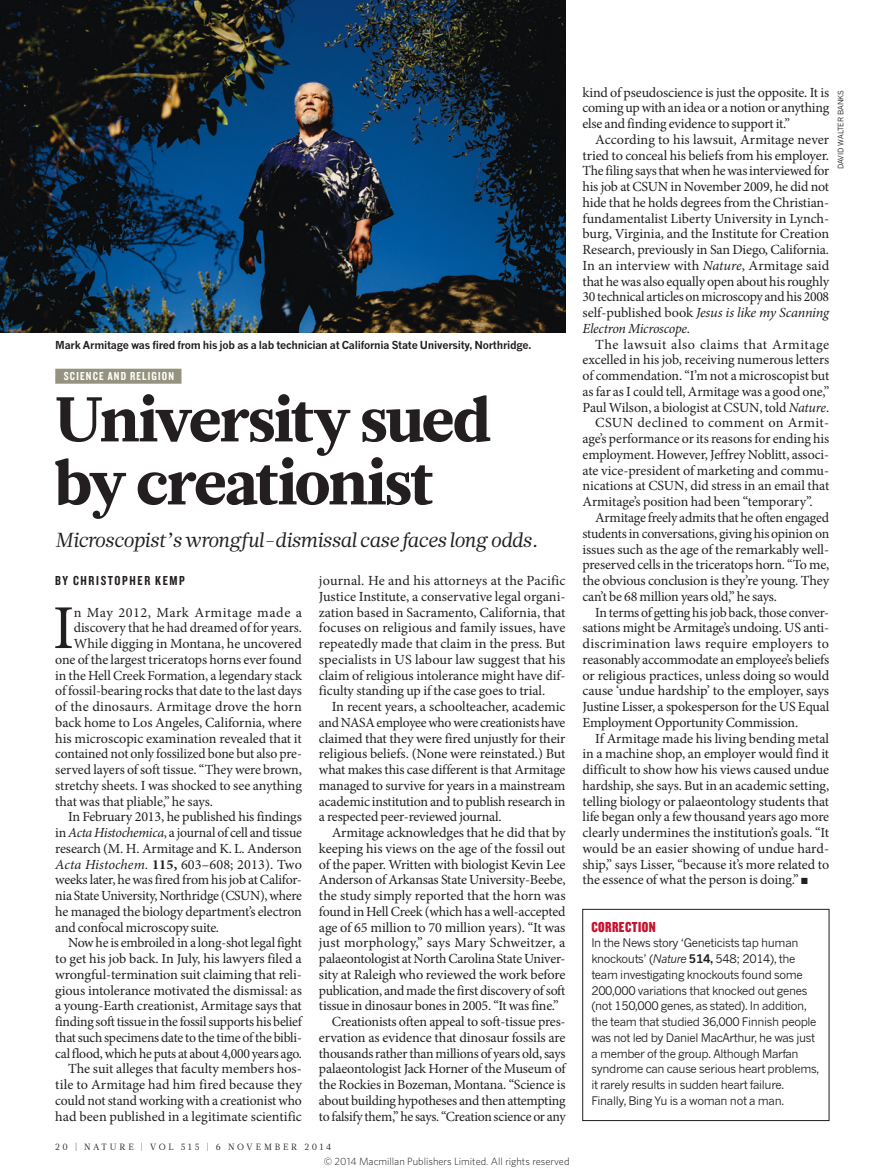
<style>
.page{position:relative;width:893px;height:1174px;background:#fff}
.page>*{position:absolute;margin:0;border:0;box-sizing:border-box;transform-origin:0 0}
.HEAD_42{font:900 63px/63px "Glosa Math";letter-spacing:-.025em;color:#231f20}
.BODY_DROP_CAP{font:62.4px "Minion Pro";color:#231f20}
.INTRO{font:italic 20.25px "Glosa Math";color:#231f20}
.CORRECTION_BOX_HEAD{font:15px "Knockout 69 Full Liteweight";letter-spacing:.03em;color:#c7112f}
.BODY_INDENT{font:13.95px/15.8px "Minion Pro";letter-spacing:-.015em;color:#231f20;text-align:justify}
.BODY_DROP_CAP-2{font:13.95px "Minion Pro";letter-spacing:-.005em;color:#231f20}
.BODY_DROP_CAP-3{font:13.95px "Minion Pro";letter-spacing:.035em;color:#231f20}
.AUTHOR_BYLINE{font:13.5px "Knockout 49 Liteweight";letter-spacing:.12em;color:#231f20}
.SUBJECT_STRAP{font:12px "Knockout 49 Liteweight";letter-spacing:.1em;color:#fff}
.BOX_COPY_1ST_PARA{font:11.7px/15.8px "News Gothic MTOT";letter-spacing:-.03em;color:#231f20}
.PIC_CAPTION{font:700 10.8px "News Gothic MTOT";letter-spacing:-.02em;color:#231f20}
.t1{font:300 10.5px "Whitney";color:#1d1d1b}
.t2{font:9px "Glosa Math";letter-spacing:.3em;color:#231f20}
.PIC_CREDIT{font:7.5px "News Gothic MTOT";color:#231f20}
.s1{font-style:italic}
.s2{font-weight:700}
</style>
<div class="page">
<img style="left:0;top:0;width:566px;height:333px">
<div style="left:55px;top:369px;width:126px;height:15px;background:#95937f"></div>
<p class="PIC_CAPTION" style="left:55px;top:338px;width:478px">Mark Armitage was fired from his job as a lab technician at California State University, Northridge.</p>
<p class="SUBJECT_STRAP" style="left:64px;top:368px;width:112px">SCIENCE AND RELIGION</p>
<p class="HEAD_42" style="left:55px;top:389px;width:437px">University sued by creationist</p>
<p class="INTRO" style="left:55px;top:527px;width:484px">Microscopist’s wrongful-dismissal case faces long odds.</p>
<p class="AUTHOR_BYLINE" style="left:55px;top:572px;width:131px">BY CHRISTOPHER KEMP</p>
<p class="BODY_DROP_CAP" style="left:53px;top:586px;width:23px">I</p>
<p class="BODY_DROP_CAP-3" style="left:74px;top:602px;width:230px">n May 2012, Mark Armitage made a</p>
<p class="BODY_DROP_CAP-2" style="left:74px;top:618px;width:229px">discovery that he had dreamed of for years.</p>
<p class="BODY_DROP_CAP-2" style="left:74px;top:634px;width:230px">While digging in Montana, he uncovered</p>
<p class="BODY_DROP_CAP-2" style="left:55px;top:650px;width:248px">one of the largest triceratops horns ever found</p>
<p class="BODY_DROP_CAP-2" style="left:55px;top:665px;width:248px">in the Hell Creek Formation, a legendary stack</p>
<p class="BODY_DROP_CAP-2" style="left:55px;top:681px;width:248px">of fossil-bearing rocks that date to the last days</p>
<p class="BODY_DROP_CAP-2" style="left:55px;top:697px;width:248px">of the dinosaurs. Armitage drove the horn</p>
<p class="BODY_DROP_CAP-2" style="left:55px;top:713px;width:248px">back home to Los Angeles, California, where</p>
<p class="BODY_DROP_CAP-2" style="left:55px;top:728px;width:248px">his microscopic examination revealed that it</p>
<p class="BODY_DROP_CAP-2" style="left:55px;top:744px;width:248px">contained not only fossilized bone but also pre-</p>
<p class="BODY_DROP_CAP-2" style="left:55px;top:760px;width:248px">served layers of soft tissue. “They were brown,</p>
<p class="BODY_DROP_CAP-2" style="left:55px;top:776px;width:248px">stretchy sheets. I was shocked to see anything</p>
<p class="BODY_DROP_CAP-2" style="left:55px;top:791px;width:159px">that was that pliable,” he says.</p>
<p class="BODY_INDENT" style="left:55px;top:809px;width:248px;text-indent:13px">In February 2013, he published his findings in <span class="s1">Acta Histochemica</span>, a journal of cell and tissue research (M. H. Armitage and K. L. Anderson <span class="s1">Acta Histochem.</span> <span class="s2">115,</span> 603–608; 2013). Two weeks later, he was fired from his job at Califor&shy;nia State University, Northridge (CSUN), where he managed the biology department’s electron and confocal microscopy suite.</p>
<p class="BODY_INDENT" style="left:55px;top:935px;width:248px;text-indent:13px">Now he is embroiled in a long-shot legal fight to get his job back. In July, his lawyers filed a wrongful-termination suit claiming that reli&shy;gious intolerance motivated the dismissal: as a young-Earth creationist, Armitage says that finding soft tissue in the fossil supports his belief that such specimens date to the time of the bibli&shy;cal flood, which he puts at about 4,000 years ago.</p>
<p class="BODY_INDENT" style="left:55px;top:1061px;width:248px;text-indent:13px">The suit alleges that faculty members hos&shy;tile to Armitage had him fired because they could not stand working with a creationist who had been published in a legitimate scientific</p>
<p class="BODY_INDENT" style="left:319px;top:573px;width:248px">journal. He and his attorneys at the Pacific Justice Institute, a conservative legal organi&shy;zation based in Sacramento, California, that focuses on religious and family issues, have repeatedly made that claim in the press. But specialists in US labour law suggest that his claim of religious intolerance might have dif&shy;ficulty standing up if the case goes to trial.</p>
<p class="BODY_INDENT" style="left:319px;top:699px;width:248px;text-indent:13px">In recent years, a schoolteacher, academic and NASA employee who were creationists have claimed that they were fired unjustly for their religious beliefs. (None were reinstated.) But what makes this case different is that Armitage managed to survive for years in a mainstream academic institution and to publish research in a respected peer-reviewed journal.</p>
<p class="BODY_INDENT" style="left:319px;top:825px;width:248px;text-indent:13px">Armitage acknowledges that he did that by keeping his views on the age of the fossil out of the paper. Written with biologist Kevin Lee Anderson of Arkansas State University-Beebe, the study simply reported that the horn was found in Hell Creek (which has a well-accepted age of 65 million to 70 million years). “It was just morphology,” says Mary Schweitzer, a palaeontologist at North Carolina State Univer&shy;sity at Raleigh who reviewed the work before publication, and made the first discovery of soft tissue in dinosaur bones in 2005. “It was fine.”</p>
<p class="BODY_INDENT" style="left:319px;top:1014px;width:248px;text-indent:13px">Creationists often appeal to soft-tissue pres&shy;ervation as evidence that dinosaur fossils are thousands rather than millions of years old, says palaeontologist Jack Horner of the Museum of the Rockies in Bozeman, Montana. “Science is about building hypotheses and then attempting to falsify them,” he says. “Creation science or any</p>
<p class="t2" style="left:55px;top:1141px;width:278px">20 | NATURE | VOL 515 | 6 NOVEMBER 2014</p>
<p class="t1" style="left:324px;top:1154px;width:247px">© 2014 Macmillan Publishers Limited. All rights reserved</p>
<p class="BODY_INDENT" style="left:583px;top:84px;width:248px">kind of pseudoscience is just the opposite. It is coming up with an idea or a notion or anything else and finding evidence to support it.”</p>
<p class="BODY_INDENT" style="left:583px;top:132px;width:248px;text-indent:13px">According to his lawsuit, Armitage never tried to conceal his beliefs from his employer.<br>The filing says that when he was interviewed for his job at CSUN in November 2009, he did not hide that he holds degrees from the Christian&shy;fundamentalist Liberty University in Lynch&shy;burg, Virginia, and the Institute for Creation Research, previously in San Diego, California.<br>In an interview with <span class="s1">Nature</span>, Armitage said that he was also equally open about his roughly 30 technical articles on microscopy and his 2008 self-published book <span class="s1">Jesus is like my Scanning Electron Microscope</span>.</p>
<p class="BODY_INDENT" style="left:583px;top:336px;width:248px;text-indent:13px">The lawsuit also claims that Armitage excelled in his job, receiving numerous letters of commendation. “I’m not a microscopist but as far as I could tell, Armitage was a good one,” Paul Wilson, a biologist at CSUN, told <span class="s1">Nature</span>.</p>
<p class="BODY_INDENT" style="left:583px;top:415px;width:248px;text-indent:13px">CSUN declined to comment on Armit&shy;age’s performance or its reasons for ending his employment. However, Jeffrey Noblitt, associ&shy;ate vice-president of marketing and commu&shy;nications at CSUN, did stress in an email that Armitage’s position had been “temporary”.</p>
<p class="BODY_INDENT" style="left:583px;top:510px;width:248px;text-indent:13px">Armitage freely admits that he often engaged students in conversations, giving his opinion on issues such as the age of the remarkably well&shy;preserved cells in the triceratops horn. “To me, the obvious conclusion is they’re young. They can’t be 68 million years old,” he says.</p>
<p class="BODY_INDENT" style="left:583px;top:604px;width:248px;text-indent:13px">In terms of getting his job back, those conver&shy;sations might be Armitage’s undoing. US anti&shy;discrimination laws require employers to reasonably accommodate an employee’s beliefs or religious practices, unless doing so would cause ‘undue hardship’ to the employer, says Justine Lisser, a spokesperson for the US Equal Employment Opportunity Commission.</p>
<p class="BODY_INDENT" style="left:583px;top:730px;width:248px;text-indent:13px">If Armitage made his living bending metal in a machine shop, an employer would find it difficult to show how his views caused undue hardship, she says. But in an academic setting, telling biology or palaeontology students that life began only a few thousand years ago more clearly undermines the institution’s goals. “It would be an easier showing of undue hard&shy;ship,” says Lisser, “because it’s more related to the essence of what the person is doing.” ■</p>
<p class="CORRECTION_BOX_HEAD" style="left:591px;top:917px;width:66px">CORRECTION</p>
<p class="BOX_COPY_1ST_PARA" style="left:591px;top:935px;width:229px">In the News story ‘Geneticists tap human knockouts’ (<span class="s1">Nature</span> <span class="s2">514,</span> 548; 2014), the team investigating knockouts found some 200,000 variations that knocked out genes (not 150,000 genes, as stated). In addition, the team that studied 36,000 Finnish people was not led by Daniel MacArthur, he was just a member of the group. Although Marfan syndrome can cause serious heart problems, it rarely results in sudden heart failure.<br>Finally, Bing Yu is a woman not a man.</p>
<p class="PIC_CREDIT" style="left:836px;top:169px;width:81px;rotate:-90deg">DAVID WALTER BANKS</p>
</div>
